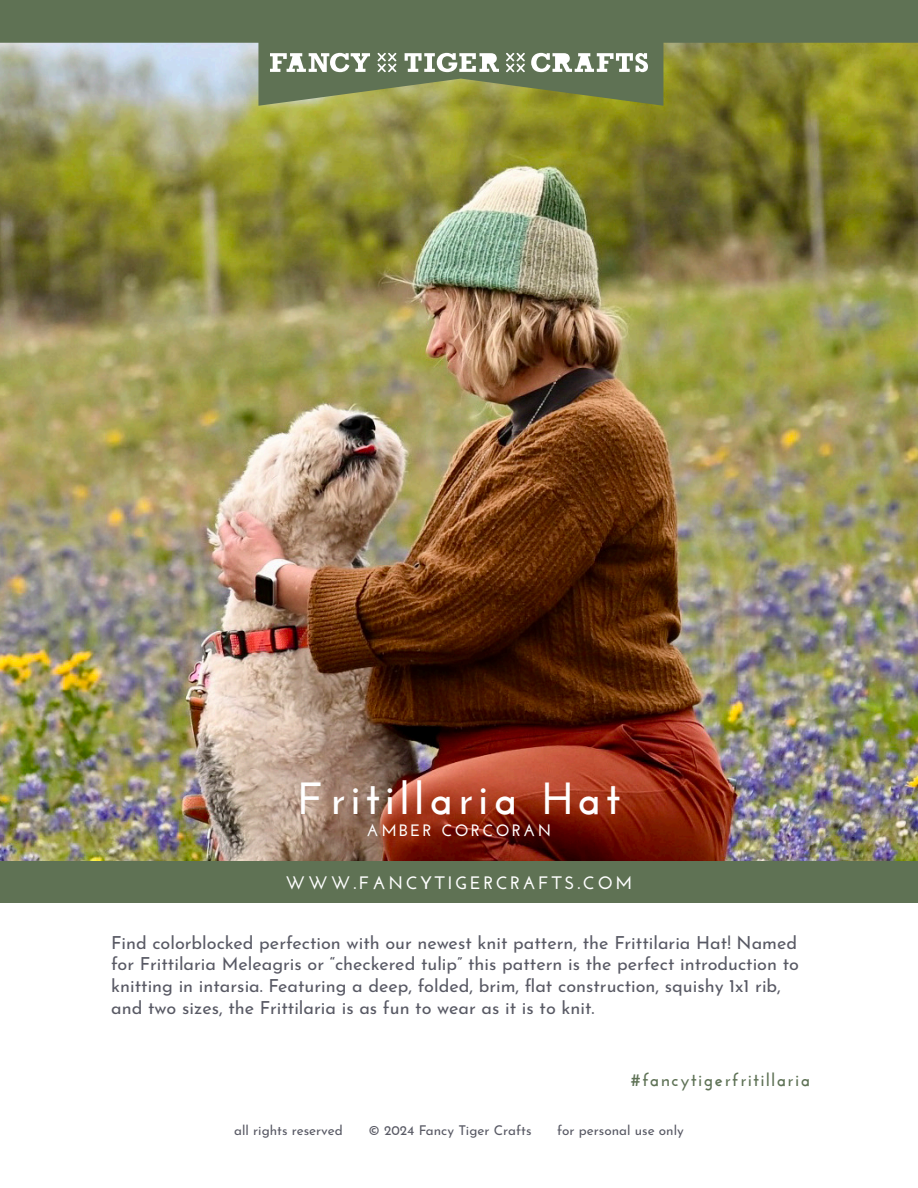
<style>
.page{position:relative;width:918px;height:1188px;background:#fff}
.page>*{position:absolute;margin:0;border:0;box-sizing:border-box;transform-origin:0 0}
.t1{font:700 45px "Josefin Sans";letter-spacing:.13em;color:#fff}
.t2{font:18px/21.6px "Josefin Sans";color:#585964}
.t3{font:700 18px "Josefin Sans";letter-spacing:.15em;color:#fff}
.t4{font:700 18px "Josefin Sans";letter-spacing:.1em;color:#5e7255}
.t5{font:700 16.5px "Josefin Sans";letter-spacing:.15em;color:#fff}
.t6{font:13.5px "Josefin Sans";color:#585964}
</style>
<div class="page">
<img style="left:0;top:106px;width:918px;height:755px">
<svg style="left:0;top:0;width:918px;height:106px;background:#7c8860"></svg>
<svg style="left:270px;top:53px;width:100px;height:19px"></svg>
<svg style="left:405px;top:53px;width:94px;height:19px"></svg>
<svg style="left:531px;top:53px;width:117px;height:19px"></svg>
<svg style="left:378px;top:53px;width:18px;height:19px"></svg>
<svg style="left:506px;top:53px;width:19px;height:19px"></svg>
<div style="left:0;top:861px;width:918px;height:41px;background:#5f7254"></div>
<p class="t1" style="left:298px;top:772px;width:323px">Fritillaria Hat</p>
<p class="t5" style="left:367px;top:821px;width:186px">AMBER CORCORAN</p>
<p class="t3" style="left:286px;top:872px;width:348px">WWW.FANCYTIGERCRAFTS.COM</p>
<p class="t2" style="left:111px;top:929px;width:689px">Find colorblocked perfection with our newest knit pattern, the Frittilaria Hat! Named for Frittilaria Meleagris or “checkered tulip” this pattern is the perfect introduction to knitting in intarsia. Featuring a deep, folded, brim, flat construction, squishy 1x1 rib, and two sizes, the Frittilaria is as fun to wear as it is to knit.</p>
<p class="t4" style="left:631px;top:1069px;width:181px">#fancytigerfritillaria</p>
<p class="t6" style="left:234px;top:1119px;width:110px">all rights reserved</p>
<p class="t6" style="left:368px;top:1119px;width:165px">© 2024 Fancy Tiger Crafts</p>
<p class="t6" style="left:557px;top:1119px;width:128px">for personal use only</p>
</div>
